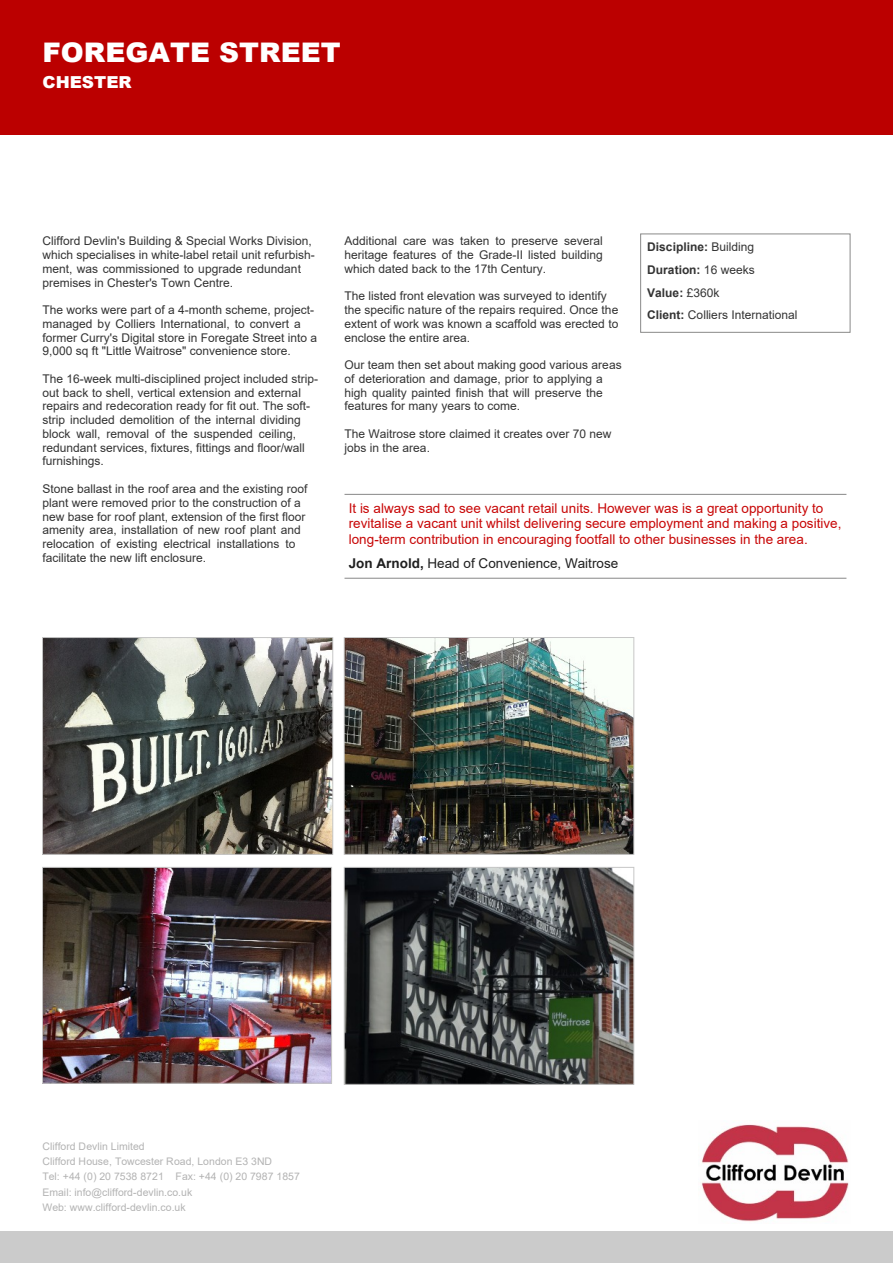
<style>
.page{position:relative;width:893px;height:1263px;background:#fff}
.page>*{position:absolute;margin:0;border:0;box-sizing:border-box;transform-origin:0 0}
.t1{font:900 27px "Arial";color:#fff}
.t2{font:900 16.5px "Arial";color:#fff}
.t3{font:13.5px/15.5px "Arial";color:#c80707}
.t4{font:13.5px "Arial";color:#1f1f1f}
.t5{font:12px/13.8px "Arial";color:#333}
.t6{font:10.35px/15.1px "Arial";color:#b3b3b3}
.s1{font-weight:700}
</style>
<div class="page">
<img style="left:44px;top:869px;width:286px;height:212px">
<div style="left:42px;top:867px;width:290px;height:216px;border:1px solid #c7c7c7"></div>
<img style="left:44px;top:639px;width:287px;height:214px">
<div style="left:42px;top:637px;width:291px;height:218px;border:1px solid #c7c7c7"></div>
<img style="left:346px;top:639px;width:286px;height:214px">
<div style="left:344px;top:637px;width:290px;height:218px;border:1px solid #c7c7c7"></div>
<img style="left:346px;top:869px;width:286px;height:214px">
<div style="left:344px;top:867px;width:290px;height:218px;border:1px solid #c7c7c7"></div>
<div style="left:0;top:1231px;width:893px;height:32px;background:#cbcbcb"></div>
<img style="left:701px;top:1124px;width:148px;height:98px">
<div style="left:0;top:0;width:893px;height:135px;background:#b00"></div>
<div style="left:640px;top:234px;width:210px;height:99px;border:1px solid #8a8a89"></div>
<hr style="left:344px;top:494px;width:502px;height:1px;background:#878787">
<hr style="left:344px;top:578px;width:502px;height:1px;background:#878787">
<h1 class="t1" style="left:43px;top:42px;width:300px">FOREGATE STREET</h1>
<h2 class="t2" style="left:43px;top:76px;width:91px">CHESTER</h2>
<p class="t5" style="left:43px;top:235px;width:274px">Clifford Devlin's Building &amp; Special Works Division, which specialises in white-label retail unit refurbish&shy;ment, was commissioned to upgrade redundant premises in Chester's Town Centre.</p>
<p class="t5" style="left:43px;top:304px;width:276px">The works were part of a 4-month scheme, project&shy;managed by Colliers International, to convert a former Curry's Digital store in Foregate Street into a 9,000 sq ft "Little Waitrose" convenience store.</p>
<p class="t5" style="left:43px;top:373px;width:277px">The 16-week multi-disciplined project included strip&shy;out back to shell, vertical extension and external repairs and redecoration ready for fit out. The soft&shy;strip included demolition of the internal dividing block wall, removal of the suspended ceiling, redundant services, fixtures, fittings and floor/wall furnishings.</p>
<p class="t5" style="left:43px;top:483px;width:267px">Stone ballast in the roof area and the existing roof plant were removed prior to the construction of a new base for roof plant, extension of the first floor amenity area, installation of new roof plant and relocation of existing electrical installations to facilitate the new lift enclosure.</p>
<p class="t5" style="left:344px;top:235px;width:260px;text-align:justify">Additional care was taken to preserve several heritage features of the Grade-II listed building which dated back to the 17th Century.</p>
<p class="t5" style="left:344px;top:290px;width:275px">The listed front elevation was surveyed to identify the specific nature of the repairs required. Once the extent of work was known a scaffold was erected to enclose the entire area.</p>
<p class="t5" style="left:344px;top:359px;width:279px">Our team then set about making good various areas of deterioration and damage, prior to applying a high quality painted finish that will preserve the features for many years to come.</p>
<p class="t5" style="left:344px;top:428px;width:269px">The Waitrose store claimed it creates over 70 new jobs in the area.</p>
<p class="t5" style="left:647px;top:237px;width:152px;line-height:22.8px"><span class="s1">Discipline:</span> Building<br><span class="s1">Duration:</span> 16 weeks<br><span class="s1">Value:</span> £360k<br><span class="s1">Client:</span> Colliers International</p>
<p class="t3" style="left:349px;top:502px;width:494px">It is always sad to see vacant retail units. However was is a great opportunity to revitalise a vacant unit whilst delivering secure employment and making a positive, long-term contribution in encouraging footfall to other businesses in the area.</p>
<p class="t4" style="left:349px;top:558px;width:271px"><span class="s1">Jon Arnold,</span> Head of Convenience, Waitrose</p>
<p class="t6" style="left:43px;top:1140px;width:259px">Clifford Devlin Limited<br>Clifford House, Towcester Road, London E3 3ND<br>Tel: +44 (0) 20 7538 8721 Fax: +44 (0) 20 7987 1857<br>Email: info@clifford-devlin.co.uk<br>Web: www.clifford-devlin.co.uk</p>
</div>
